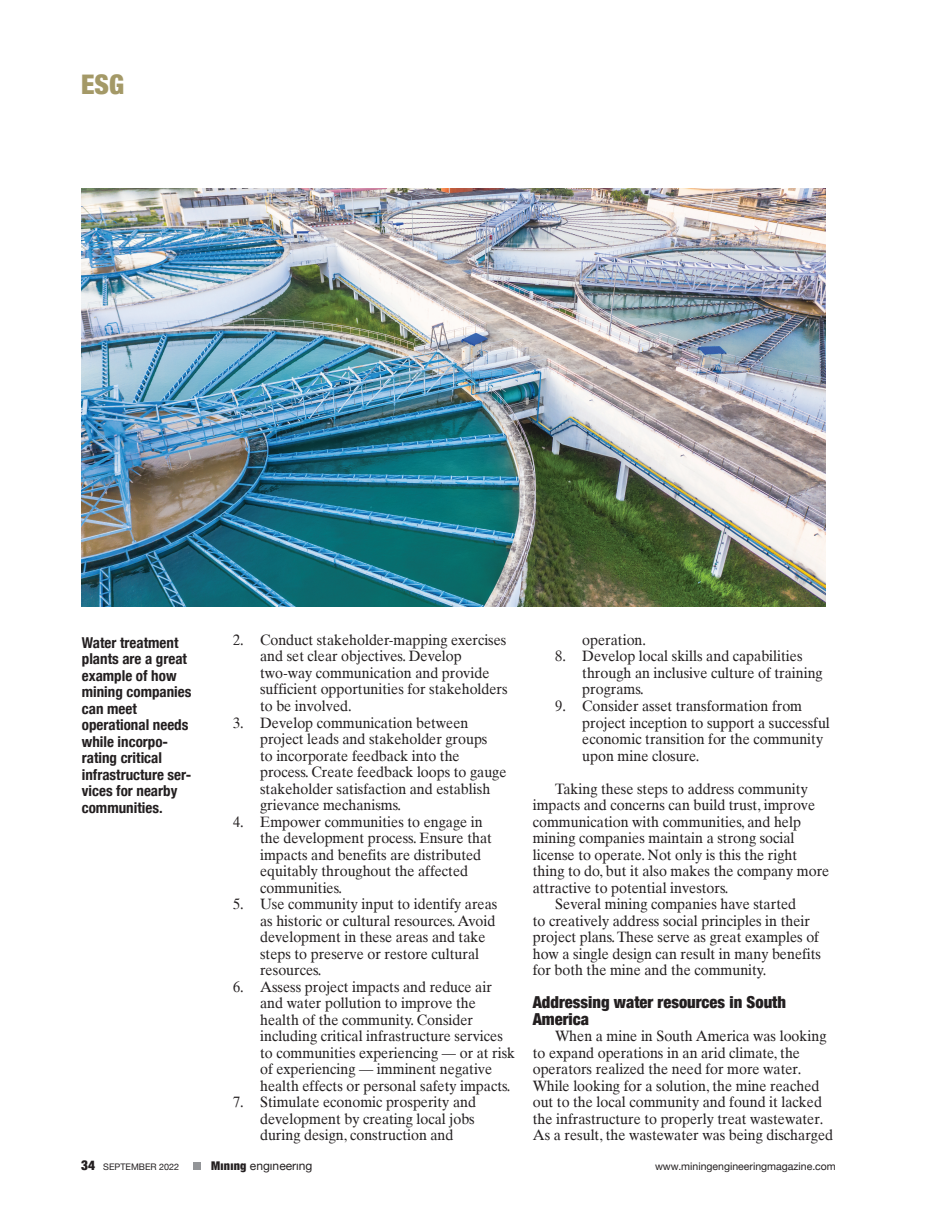
<style>
.page{position:relative;width:932px;height:1229px;background:#fff}
.page>*{position:absolute;margin:0;border:0;box-sizing:border-box;transform-origin:0 0}
.t1{font:900 condensed 27px "Helvetica Neue";color:#a49967}
.Break_Header{font:900 condensed 16.5px/16.5px "Helvetica Neue";color:#231f20}
.Body_Text{font:15px/16.5px "Times Ten";color:#231f20;scale:.95 1}
.Caption_Bio_Box{font:700 condensed 15px/16.5px "Helvetica Neue";color:#231f20}
.t2{font:12px "Helvetica Neue";color:#231f20}
.t3{font:10.5px "Helvetica Neue";color:#231f20}
.t4{font:9px "Helvetica Neue";color:#231f20}
.s1{font-weight:900;font-stretch:condensed;font-size:13.5px}
.s2{font-weight:900;font-stretch:condensed}
</style>
<div class="page">
<div style="left:192px;top:1162px;width:8px;height:8px;background:#939598"></div>
<img style="left:82px;top:189px;width:743px;height:417px">
<h1 class="t1" style="left:81px;top:67px;width:45px">ESG</h1>
<p class="Caption_Bio_Box" style="left:82px;top:634px;width:111px">Water treatment plants are a great example of how mining companies can meet operational needs while incorpo&shy;rating critical infrastructure ser&shy;vices for nearby communities.</p>
<p class="Body_Text" style="left:260px;top:633px;width:262px;text-indent:-27px">2. Conduct stakeholder-mapping exercises and set clear objectives. Develop two-way communication and provide sufficient opportunities for stakeholders to be involved.</p>
<p class="Body_Text" style="left:260px;top:715px;width:261px;text-indent:-27px">3. Develop communication between project leads and stakeholder groups<br>to incorporate feedback into the process. Create feedback loops to gauge stakeholder satisfaction and establish grievance mechanisms.</p>
<p class="Body_Text" style="left:260px;top:814px;width:245px;text-indent:-27px">4. Empower communities to engage in the development process. Ensure that impacts and benefits are distributed equitably throughout the affected communities.</p>
<p class="Body_Text" style="left:260px;top:897px;width:251px;text-indent:-27px">5. Use community input to identify areas as historic or cultural resources. Avoid development in these areas and take steps to preserve or restore cultural resources.</p>
<p class="Body_Text" style="left:260px;top:979px;width:270px;text-indent:-27px">6. Assess project impacts and reduce air and water pollution to improve the health of the community. Consider including critical infrastructure services to communities experiencing — or at risk of experiencing — imminent negative health effects or personal safety impacts.</p>
<p class="Body_Text" style="left:260px;top:1095px;width:229px;text-align:justify;text-indent:-27px">7. Stimulate economic prosperity and development by creating local jobs during design, construction and</p>
<p class="Body_Text" style="left:582px;top:633px;width:69px">operation.</p>
<p class="Body_Text" style="left:582px;top:649px;width:254px;text-indent:-27px">8. Develop local skills and capabilities through an inclusive culture of training programs.</p>
<p class="Body_Text" style="left:582px;top:699px;width:262px;text-indent:-27px">9. Consider asset transformation from project inception to support a successful economic transition for the community upon mine closure.</p>
<p class="Body_Text" style="left:532px;top:781px;width:313px;text-indent:22px">Taking these steps to address community impacts and concerns can build trust, improve communication with communities, and help mining companies maintain a strong social license to operate. Not only is this the right thing to do, but it also makes the company more attractive to potential investors.</p>
<p class="Body_Text" style="left:532px;top:897px;width:305px;text-indent:22px">Several mining companies have started<br>to creatively address social principles in their project plans. These serve as great examples of how a single design can result in many benefits for both the mine and the community.</p>
<p class="Break_Header" style="left:532px;top:993px;width:255px">Addressing water resources in South<br>America</p>
<p class="Body_Text" style="left:532px;top:1029px;width:317px;text-indent:22px">When a mine in South America was looking to expand operations in an arid climate, the operators realized the need for more water.<br>While looking for a solution, the mine reached out to the local community and found it lacked the infrastructure to properly treat wastewater.<br>As a result, the wastewater was being discharged</p>
<p class="t4" style="left:81px;top:1161px;width:100px"><span class="s1">34</span> SEPTEMBER 2022</p>
<p class="t2" style="left:211px;top:1158px;width:103px"><span class="s2">Mınıng</span> engıneerıng</p>
<p class="t3" style="left:655px;top:1160px;width:182px">www.miningengineeringmagazine.com</p>
</div>
